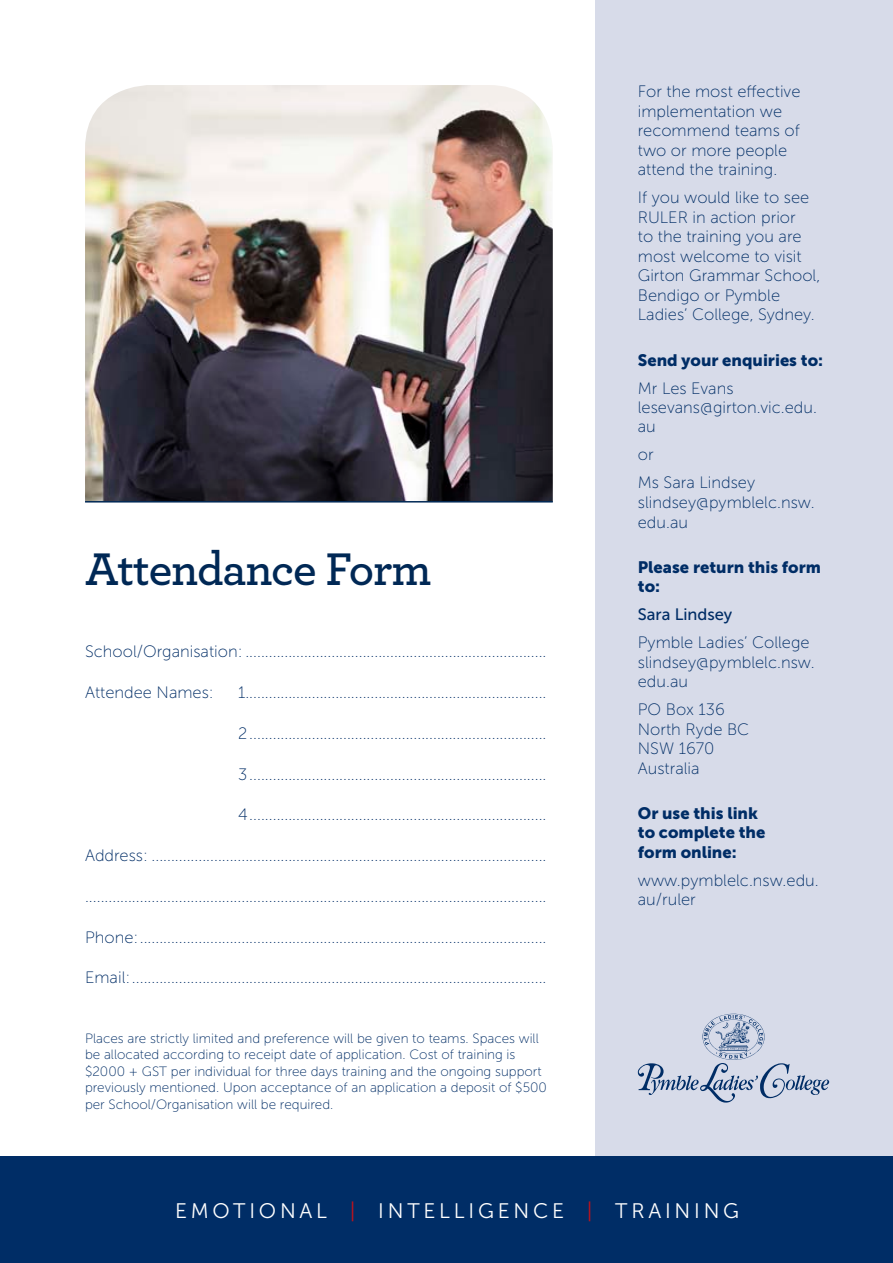
<style>
.page{position:relative;width:893px;height:1263px;background:#fff}
.page>*{position:absolute;margin:0;border:0;box-sizing:border-box;transform-origin:0 0}
.heading_1{font:600 48px "Archer";letter-spacing:-.025em;color:#002855}
.t1{font:21px "Museo Sans 300";letter-spacing:.18em;color:#fff}
.t2{font:16.5px/19.5px "Museo Sans 100";color:#002d66}
.t3{font:16.5px/19.5px "Museo Sans 900";color:#002d66}
.t4{font:16.5px "Museo Sans 500";color:#002d66}
.t5{font:13.5px/16.5px "Museo Sans 100";color:#002d66}
.s1{color:#c4121a}
</style>
<div class="page">
<div style="left:595px;top:0;width:298px;height:1263px;background:#d7dbe9"></div>
<svg style="left:638px;top:1014px;width:191px;height:88px"></svg>
<div style="left:0;top:1157px;width:893px;height:106px;background:#002d66"></div>
<img style="left:85px;top:85px;width:468px;height:416px">
<hr style="left:85px;top:501px;width:468px;height:1px;background:#002855">
<p class="heading_1" style="left:85px;top:533px;width:348px">Attendance Form</p>
<p class="t2" style="left:85px;top:642px;width:463px">School/Organisation: .............................................................................</p>
<p class="t2" style="left:85px;top:683px;width:130px">Attendee Names:</p>
<p class="t2" style="left:238px;top:683px;width:310px">1.............................................................................</p>
<p class="t2" style="left:238px;top:724px;width:310px">2............................................................................</p>
<p class="t2" style="left:238px;top:764px;width:310px">3............................................................................</p>
<p class="t2" style="left:238px;top:805px;width:310px">4............................................................................</p>
<p class="t2" style="left:85px;top:846px;width:463px">Address: .....................................................................................................</p>
<p class="t2" style="left:85px;top:887px;width:463px">......................................................................................................................</p>
<p class="t2" style="left:85px;top:927px;width:463px">Phone:........................................................................................................</p>
<p class="t2" style="left:85px;top:968px;width:463px">Email:..........................................................................................................</p>
<p class="t5" style="left:85px;top:1030px;width:463px">Places are strictly limited and preference will be given to teams. Spaces will be allocated according to receipt date of application. Cost of training is $2000 + GST per individual for three days training and the ongoing support previously mentioned. Upon acceptance of an application a deposit of $500 per School/Organisation will be required.</p>
<p class="t2" style="left:638px;top:82px;width:164px">For the most effective implementation we recommend teams of two or more people attend the training.</p>
<p class="t2" style="left:638px;top:188px;width:184px">If you would like to see<br>RULER in action prior<br>to the training you are most welcome to visit<br>Girton Grammar School,<br>Bendigo or Pymble<br>Ladies’ College, Sydney.</p>
<p class="t3" style="left:638px;top:350px;width:187px">Send your enquiries to:</p>
<p class="t2" style="left:638px;top:378px;width:181px">Mr Les Evans lesevans@girton.vic.edu. au</p>
<p class="t2" style="left:638px;top:445px;width:17px">or</p>
<p class="t2" style="left:638px;top:473px;width:178px">Ms Sara Lindsey slindsey@pymblelc.nsw. edu.au</p>
<p class="t3" style="left:638px;top:557px;width:185px">Please return this form to:</p>
<p class="t4" style="left:638px;top:605px;width:96px">Sara Lindsey</p>
<p class="t2" style="left:638px;top:633px;width:178px">Pymble Ladies’ College slindsey@pymblelc.nsw. edu.au</p>
<p class="t2" style="left:638px;top:700px;width:113px">PO Box 136<br>North Ryde BC<br>NSW 1670<br>Australia</p>
<p class="t3" style="left:638px;top:803px;width:129px">Or use this link to complete the form online:</p>
<p class="t2" style="left:638px;top:870px;width:182px">www.pymblelc.nsw.edu. au/ruler</p>
<p class="t1" style="left:175px;top:1199px;width:566px">EMOTIONAL <span class="s1">|</span> INTELLIGENCE <span class="s1">|</span> TRAINING</p>
</div>
